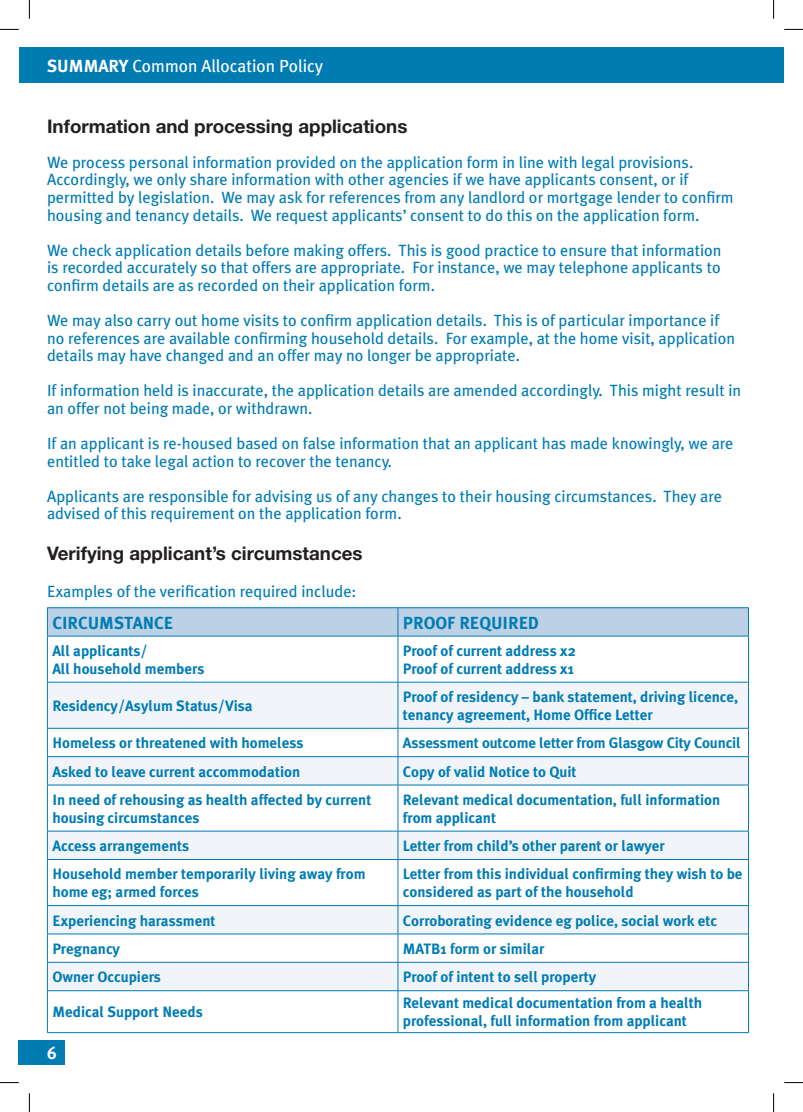
<style>
.page{position:relative;width:803px;height:1112px;background:#fff}
.page>*{position:absolute;margin:0;border:0;box-sizing:border-box;transform-origin:0 0}
.t1{font:700 18.75px "Helvetica Neue";color:#231f20}
.t2{font:17.5px "Meta Plus";color:#fff}
.t3{font:17.5px "Meta Plus Bold Caps";color:#007cb3}
.t4{font:17.5px "Meta Plus Bold Caps";color:#fff}
.t5{font:16.25px/17.5px "Meta Plus";color:#007cb3}
.t6{font:700 15px/18px "Meta Plus";color:#007cb3}
.s1{font-family:"Meta Plus Bold Caps"}
</style>
<div class="page">
<svg style="left:48px;top:636px;width:700px;height:396px"></svg>
<svg style="left:48px;top:682px;width:700px;height:308px;fill:#f1f5f9"></svg>
<hr style="left:47px;top:636px;width:1px;height:45px;background:#007cb3">
<hr style="left:47px;top:682px;width:1px;height:45px;background:#007cb3">
<svg style="left:47px;top:728px;width:1px;height:56px"></svg>
<hr style="left:47px;top:785px;width:1px;height:45px;background:#007cb3">
<svg style="left:47px;top:831px;width:1px;height:28px"></svg>
<hr style="left:47px;top:859px;width:1px;height:46px;background:#007cb3">
<svg style="left:47px;top:906px;width:1px;height:84px"></svg>
<hr style="left:47px;top:990px;width:1px;height:42px;background:#007cb3">
<svg style="left:47px;top:607px;width:702px;height:28px;background:#b4cde4"></svg>
<hr style="left:398px;top:636px;width:1px;height:45px;background:#007cb3">
<hr style="left:748px;top:636px;width:1px;height:45px;background:#007cb3">
<hr style="left:398px;top:682px;width:1px;height:45px;background:#007cb3">
<hr style="left:748px;top:682px;width:1px;height:45px;background:#007cb3">
<svg style="left:398px;top:728px;width:1px;height:56px"></svg>
<svg style="left:748px;top:728px;width:1px;height:56px"></svg>
<hr style="left:398px;top:785px;width:1px;height:45px;background:#007cb3">
<hr style="left:748px;top:785px;width:1px;height:45px;background:#007cb3">
<svg style="left:398px;top:831px;width:1px;height:28px"></svg>
<svg style="left:748px;top:831px;width:1px;height:28px"></svg>
<hr style="left:398px;top:859px;width:1px;height:46px;background:#007cb3">
<hr style="left:748px;top:859px;width:1px;height:46px;background:#007cb3">
<svg style="left:398px;top:906px;width:1px;height:84px"></svg>
<svg style="left:748px;top:906px;width:1px;height:84px"></svg>
<hr style="left:398px;top:990px;width:1px;height:42px;background:#007cb3">
<hr style="left:748px;top:990px;width:1px;height:42px;background:#007cb3">
<hr style="left:47px;top:635px;width:351px;height:1px;background:#007cb3">
<hr style="left:398px;top:635px;width:351px;height:1px;background:#007cb3">
<hr style="left:47px;top:681px;width:351px;height:1px;background:#007cb3">
<hr style="left:398px;top:681px;width:351px;height:1px;background:#007cb3">
<hr style="left:47px;top:727px;width:351px;height:1px;background:#007cb3">
<hr style="left:398px;top:727px;width:351px;height:1px;background:#007cb3">
<hr style="left:47px;top:756px;width:351px;height:1px;background:#007cb3">
<hr style="left:398px;top:756px;width:351px;height:1px;background:#007cb3">
<hr style="left:47px;top:784px;width:351px;height:1px;background:#007cb3">
<hr style="left:398px;top:784px;width:351px;height:1px;background:#007cb3">
<hr style="left:47px;top:830px;width:351px;height:1px;background:#007cb3">
<hr style="left:398px;top:830px;width:351px;height:1px;background:#007cb3">
<hr style="left:47px;top:859px;width:351px;height:1px;background:#007cb3">
<hr style="left:398px;top:859px;width:351px;height:1px;background:#007cb3">
<hr style="left:47px;top:905px;width:351px;height:1px;background:#007cb3">
<hr style="left:398px;top:905px;width:351px;height:1px;background:#007cb3">
<hr style="left:47px;top:933px;width:351px;height:1px;background:#007cb3">
<hr style="left:398px;top:933px;width:351px;height:1px;background:#007cb3">
<hr style="left:47px;top:961px;width:351px;height:1px;background:#007cb3">
<hr style="left:398px;top:961px;width:351px;height:1px;background:#007cb3">
<hr style="left:47px;top:990px;width:351px;height:1px;background:#007cb3">
<hr style="left:398px;top:990px;width:351px;height:1px;background:#007cb3">
<hr style="left:47px;top:1032px;width:351px;height:1px;background:#007cb3">
<hr style="left:398px;top:1032px;width:351px;height:1px;background:#007cb3">
<div style="left:19px;top:47px;width:754px;height:36px;background:#007cb3"></div>
<div style="left:19px;top:1039px;width:46px;height:25px;background:#007cb3"></div>
<div style="left:773px;top:47px;width:11px;height:36px;background:#007cb3"></div>
<svg style="left:0;top:29px;width:19px;height:1px"></svg>
<svg style="left:784px;top:29px;width:19px;height:1px"></svg>
<svg style="left:0;top:1082px;width:19px;height:1px"></svg>
<svg style="left:784px;top:1082px;width:19px;height:1px"></svg>
<svg style="left:29px;top:0;width:1px;height:19px"></svg>
<svg style="left:29px;top:1093px;width:1px;height:18px"></svg>
<svg style="left:773px;top:0;width:1px;height:19px"></svg>
<svg style="left:773px;top:1093px;width:1px;height:18px"></svg>
<p class="t2" style="left:47px;top:55px;width:278px"><span class="s1">SUMMARY</span> Common Allocation Policy</p>
<p class="t1" style="left:47px;top:114px;width:362px">Information and processing applications</p>
<p class="t5" style="left:47px;top:153px;width:688px">We process personal information provided on the application form in line with legal provisions.<br>Accordingly, we only share information with other agencies if we have applicants consent, or if permitted by legislation. We may ask for references from any landlord or mortgage lender to confirm housing and tenancy details. We request applicants’ consent to do this on the application form.</p>
<p class="t5" style="left:47px;top:241px;width:676px;text-align:justify">We check application details before making offers. This is good practice to ensure that information is recorded accurately so that offers are appropriate. For instance, we may telephone applicants to confirm details are as recorded on their application form.</p>
<p class="t5" style="left:47px;top:311px;width:689px">We may also carry out home visits to confirm application details. This is of particular importance if no references are available confirming household details. For example, at the home visit, application details may have changed and an offer may no longer be appropriate.</p>
<p class="t5" style="left:47px;top:381px;width:696px">If information held is inaccurate, the application details are amended accordingly. This might result in an offer not being made, or withdrawn.</p>
<p class="t5" style="left:47px;top:434px;width:688px">If an applicant is re-housed based on false information that an applicant has made knowingly, we are entitled to take legal action to recover the tenancy.</p>
<p class="t5" style="left:47px;top:487px;width:676px">Applicants are responsible for advising us of any changes to their housing circumstances. They are advised of this requirement on the application form.</p>
<p class="t1" style="left:47px;top:541px;width:317px">Verifying applicant’s circumstances</p>
<p class="t5" style="left:47px;top:582px;width:311px">Examples of the verification required include:</p>
<p class="t3" style="left:52px;top:612px;width:122px">CIRCUMSTANCE</p>
<p class="t3" style="left:403px;top:612px;width:138px">PROOF REQUIRED</p>
<p class="t6" style="left:52px;top:641px;width:153px">All applicants/<br>All household members</p>
<p class="t6" style="left:403px;top:641px;width:174px">Proof of current address x2<br>Proof of current address x1</p>
<p class="t6" style="left:52px;top:696px;width:202px">Residency/Asylum Status/Visa</p>
<p class="t6" style="left:403px;top:687px;width:337px">Proof of residency – bank statement, driving licence, tenancy agreement, Home Office Letter</p>
<p class="t6" style="left:52px;top:733px;width:253px">Homeless or threatened with homeless</p>
<p class="t6" style="left:403px;top:733px;width:339px">Assessment outcome letter from Glasgow City Council</p>
<p class="t6" style="left:52px;top:762px;width:249px">Asked to leave current accommodation</p>
<p class="t6" style="left:403px;top:762px;width:175px">Copy of valid Notice to Quit</p>
<p class="t6" style="left:52px;top:790px;width:320px">In need of rehousing as health affected by current housing circumstances</p>
<p class="t6" style="left:403px;top:790px;width:319px">Relevant medical documentation, full information from applicant</p>
<p class="t6" style="left:52px;top:836px;width:138px">Access arrangements</p>
<p class="t6" style="left:403px;top:836px;width:263px">Letter from child’s other parent or lawyer</p>
<p class="t6" style="left:52px;top:864px;width:315px">Household member temporarily living away from home eg; armed forces</p>
<p class="t6" style="left:403px;top:864px;width:341px">Letter from this individual confirming they wish to be considered as part of the household</p>
<p class="t6" style="left:52px;top:911px;width:165px">Experiencing harassment</p>
<p class="t6" style="left:403px;top:911px;width:316px">Corroborating evidence eg police, social work etc</p>
<p class="t6" style="left:52px;top:939px;width:69px">Pregnancy</p>
<p class="t6" style="left:403px;top:939px;width:143px">MATB1 form or similar</p>
<p class="t6" style="left:52px;top:967px;width:110px">Owner Occupiers</p>
<p class="t6" style="left:403px;top:967px;width:195px">Proof of intent to sell property</p>
<p class="t6" style="left:52px;top:1002px;width:152px">Medical Support Needs</p>
<p class="t6" style="left:403px;top:993px;width:301px">Relevant medical documentation from a health professional, full information from applicant</p>
<p class="t4" style="left:47px;top:1042px;width:11px">6</p>
</div>
